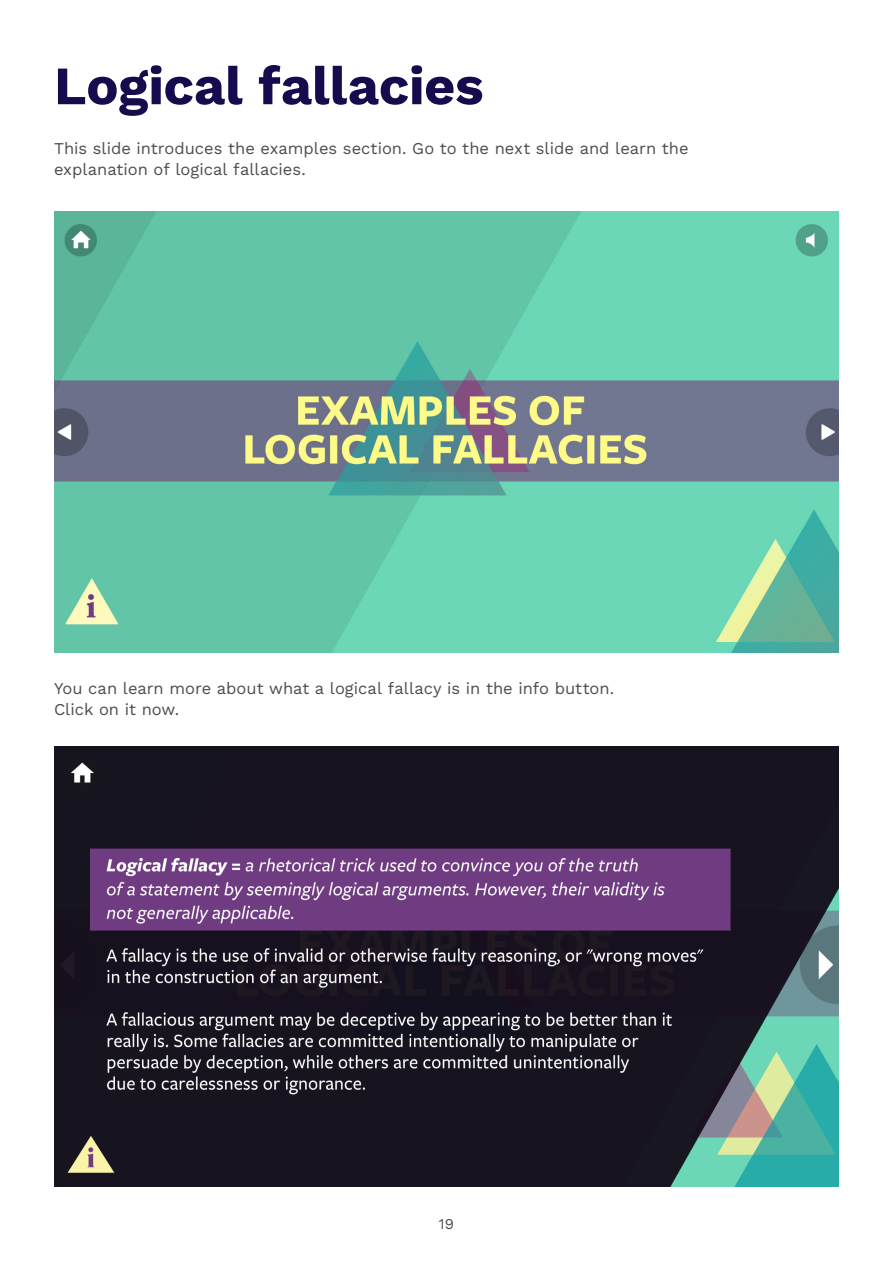
<style>
.page{position:relative;width:893px;height:1263px;background:#fff}
.page>*{position:absolute;margin:0;border:0;box-sizing:border-box;transform-origin:0 0}
.t1{font:700 54px "Work Sans";letter-spacing:-.005em;color:#170b4e}
.t2{font:16.5px/21px "Work Sans";color:#4d4d4f}
.t3{font:15px "Work Sans";color:#4d4d4f}
</style>
<div class="page">
<img style="left:54px;top:211px;width:785px;height:442px">
<img style="left:54px;top:746px;width:785px;height:440px">
<h1 class="t1" style="left:54px;top:45px;width:431px">Logical fallacies</h1>
<p class="t2" style="left:54px;top:138px;width:636px">This slide introduces the examples section. Go to the next slide and learn the explanation of logical fallacies.</p>
<p class="t2" style="left:54px;top:677px;width:562px">You can learn more about what a logical fallacy is in the info button.<br>Click on it now.</p>
<p class="t3" style="left:439px;top:1212px;width:17px">19</p>
</div>
